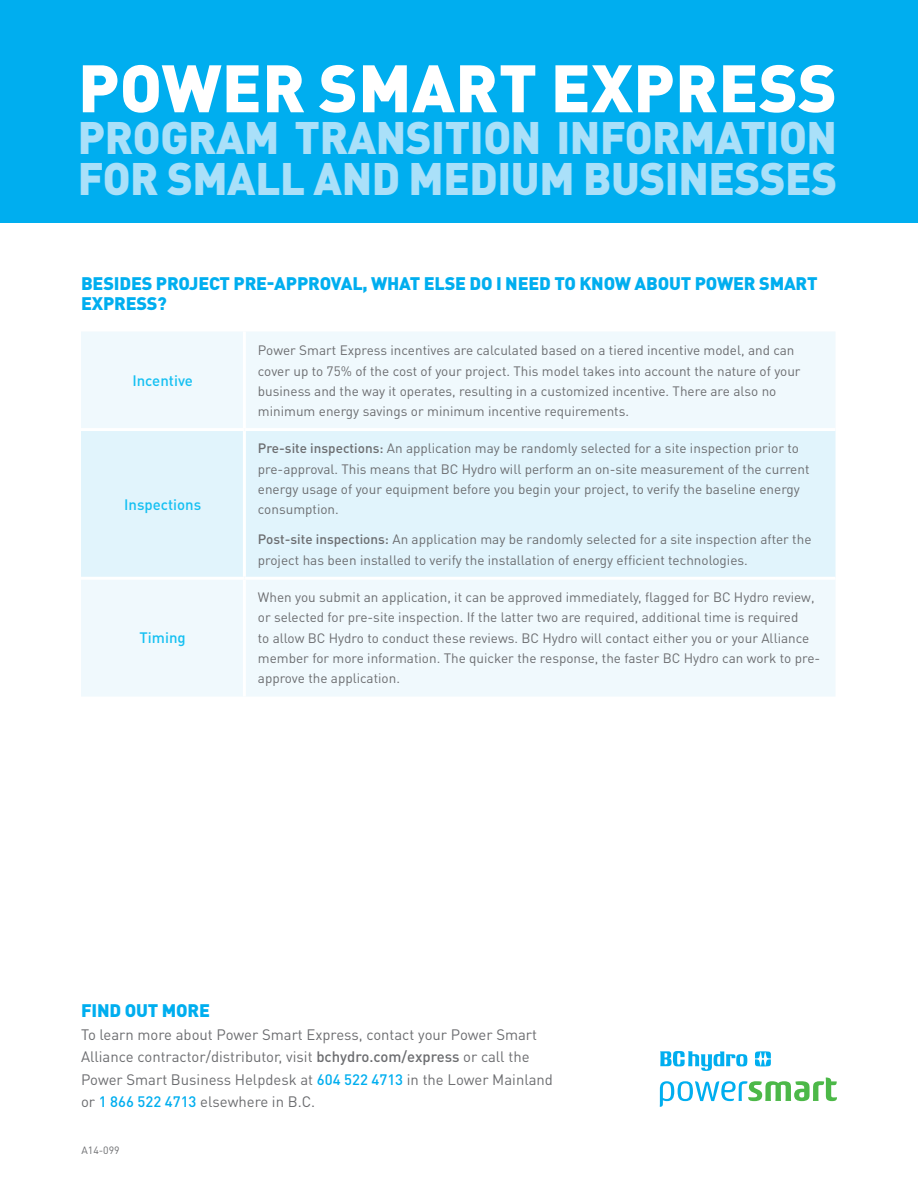
<style>
.page{position:relative;width:918px;height:1188px;background:#fff}
.page>*{position:absolute;margin:0;border:0;box-sizing:border-box;transform-origin:0 0}
.headline{font:900 66px "DINOT";letter-spacing:.005em;color:#fff}
.headline-2{font:900 45px "DINOT";letter-spacing:-.01em;color:#aae0f9}
.subhead{font:900 18px/20.2px "DINOT";letter-spacing:-.01em;color:#00aeef}
.booty_CALLTOACTION{font:15px/22.5px "DINOT";color:#6c6d70}
.booty{font:500 15px "DINOT";color:#15c0f2}
.booty-2{font:13.5px/20.2px "DINOT";color:#6c6d70}
.booty-3{font:10.5px "DINOT";color:#6c6d70}
.s1{font-weight:500}
.s2{font-weight:500;color:#00aeef}
</style>
<div class="page">
<div style="left:0;top:0;width:918px;height:222px;background:#00aeef"></div>
<div style="left:81px;top:332px;width:754px;height:96px;background:#f0f9fd"></div>
<div style="left:81px;top:431px;width:755px;height:146px;background:#e1f4fc"></div>
<div style="left:81px;top:580px;width:754px;height:116px;background:#f0f9fd"></div>
<hr style="left:243px;top:331px;width:3px;height:97px;background:#fff">
<hr style="left:243px;top:431px;width:3px;height:146px;background:#fff">
<hr style="left:243px;top:580px;width:3px;height:117px;background:#fff">
<svg style="left:660px;top:1078px;width:177px;height:29px"></svg>
<svg style="left:755px;top:1051px;width:16px;height:15px"></svg>
<svg style="left:660px;top:1051px;width:87px;height:20px"></svg>
<p class="headline" style="left:78px;top:44px;width:760px">POWER SMART EXPRESS</p>
<p class="headline-2" style="left:78px;top:107px;width:761px">PROGRAM TRANSITION INFORMATION</p>
<p class="headline-2" style="left:78px;top:149px;width:761px">FOR SMALL AND MEDIUM BUSINESSES</p>
<p class="subhead" style="left:81px;top:273px;width:738px">BESIDES PROJECT PRE-APPROVAL, WHAT ELSE DO I NEED TO KNOW ABOUT POWER SMART<br>EXPRESS?</p>
<p class="booty" style="left:132px;top:371px;width:62px">Incentive</p>
<p class="booty" style="left:124px;top:495px;width:79px">Inspections</p>
<p class="booty" style="left:140px;top:628px;width:48px">Timing</p>
<p class="booty-2" style="left:258px;top:340px;width:544px">Power Smart Express incentives are calculated based on a tiered incentive model, and can cover up to 75% of the cost of your project. This model takes into account the nature of your business and the way it operates, resulting in a customized incentive. There are also no minimum energy savings or minimum incentive requirements.</p>
<p class="booty-2" style="left:258px;top:438px;width:553px"><span class="s1">Pre-site inspections:</span> An application may be randomly selected for a site inspection prior to pre-approval. This means that BC Hydro will perform an on-site measurement of the current energy usage of your equipment before you begin your project, to verify the baseline energy consumption.</p>
<p class="booty-2" style="left:258px;top:529px;width:555px"><span class="s1">Post-site inspections:</span> An application may be randomly selected for a site inspection after the project has been installed to verify the installation of energy efficient technologies.</p>
<p class="booty-2" style="left:258px;top:587px;width:564px">When you submit an application, it can be approved immediately, flagged for BC Hydro review, or selected for pre-site inspection. If the latter two are required, additional time is required<br>to allow BC Hydro to conduct these reviews. BC Hydro will contact either you or your Alliance member for more information. The quicker the response, the faster BC Hydro can work to pre&shy;approve the application.</p>
<p class="subhead" style="left:81px;top:1000px;width:130px">FIND OUT MORE</p>
<p class="booty_CALLTOACTION" style="left:81px;top:1023px;width:474px">To learn more about Power Smart Express, contact your Power Smart Alliance contractor/distributor, visit <span class="s1">bchydro.com/express</span> or call the Power Smart Business Helpdesk at <span class="s2">604 522 4713</span> in the Lower Mainland or <span class="s2">1 866 522 4713</span> elsewhere in B.C.</p>
<p class="booty-3" style="left:81px;top:1144px;width:40px">A14-099</p>
</div>
